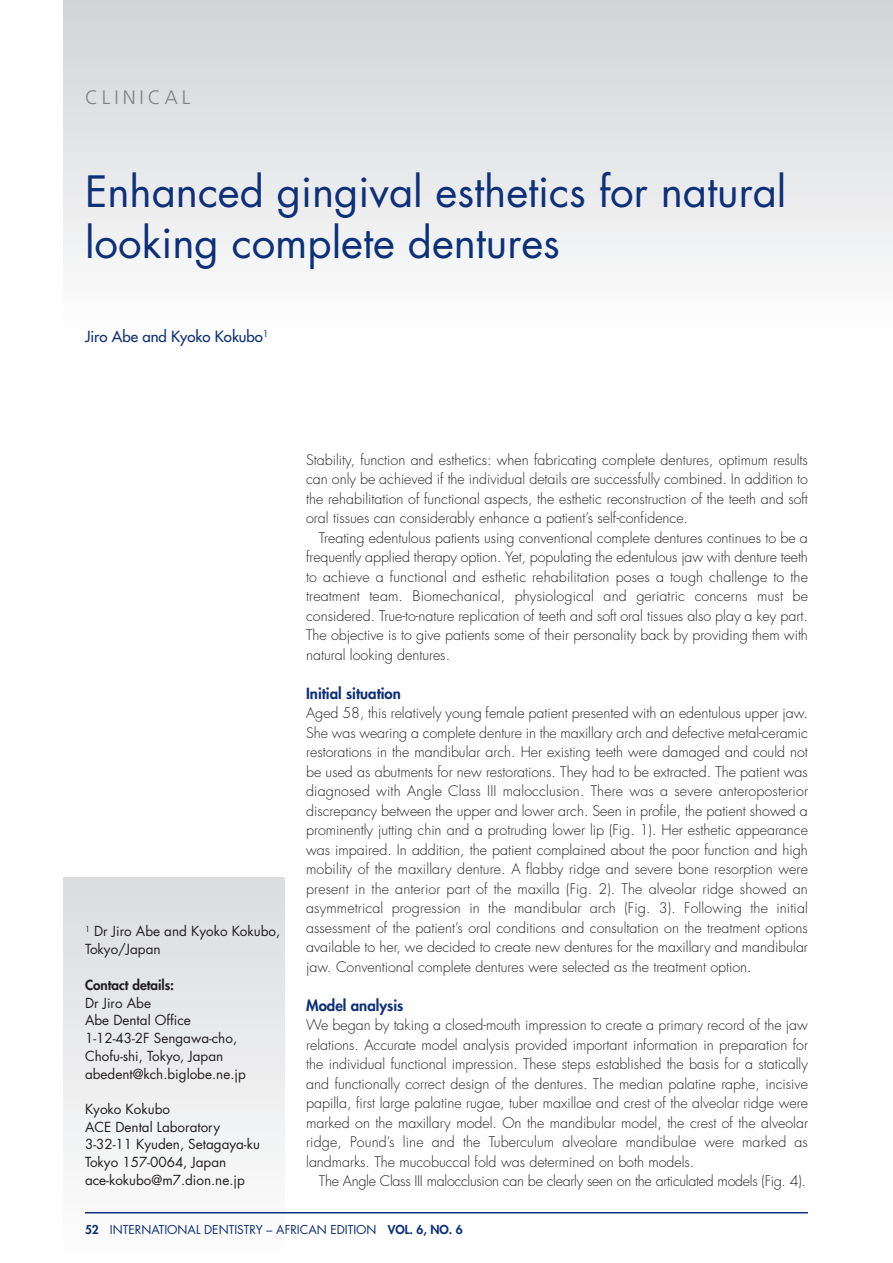
<style>
.page{position:relative;width:893px;height:1263px;background:#fff}
.page>*{position:absolute;margin:0;border:0;box-sizing:border-box;transform-origin:0 0}
.t1{font:42px/51px "Futura";color:#0d3079}
.t2{font:300 19.5px "Frutiger";letter-spacing:.2em;color:#808285}
.t3{font:800 15px "Futura";color:#0d3079}
.t4{font:15px "Futura";color:#0d3079}
.t5{font:300 14.25px/19.5px "Futura";color:#231f20;text-align:justify}
.t6{font:300 14.25px "Futura";letter-spacing:-.02em;color:#231f20}
.t7{font:13.5px/17.7px "Futura";color:#231f20}
.t8{font:800 13.5px "Futura";color:#231f20}
.t9{font:12px "Futura";color:#0d3079}
.s1{font-weight:800}
</style>
<div class="page">
<div style="left:64px;top:877px;width:221px;height:386px;background:linear-gradient(to bottom,#dbdddf,#fcfcfd)"></div>
<div style="left:64px;top:0;width:829px;height:334px;background:linear-gradient(to bottom,#d2d3d6,#fdfdfe)"></div>
<hr style="left:85px;top:1212px;width:723px;height:1px;background:#0d3079">
<h2 class="t2" style="left:85px;top:89px;width:107px">CLINICAL</h2>
<h1 class="t1" style="left:85px;top:170px;width:703px">Enhanced gingival esthetics for natural looking complete dentures</h1>
<p class="t4" style="left:85px;top:329px;width:185px">Jiro Abe and Kyoko Kokubo<sup>1</sup></p>
<p class="t7" style="left:85px;top:924px;width:197px"><sup>1</sup> Dr Jiro Abe and Kyoko Kokubo,<br>Tokyo/Japan</p>
<p class="t8" style="left:85px;top:978px;width:91px">Contact details:</p>
<p class="t7" style="left:85px;top:995px;width:162px">Dr Jiro Abe<br>Abe Dental Office<br>1-12-43-2F Sengawa-cho,<br>Chofu-shi, Tokyo, Japan abedent@kch.biglobe.ne.jp</p>
<p class="t7" style="left:85px;top:1101px;width:176px">Kyoko Kokubo<br>ACE Dental Laboratory<br>3-32-11 Kyuden, Setagaya-ku<br>Tokyo 157-0064, Japan ace-kokubo@m7.dion.ne.jp</p>
<p class="t5" style="left:306px;top:451px;width:503px">Stability, function and esthetics: when fabricating complete dentures, optimum results can only be achieved if the individual details are successfully combined. In addition to the rehabilitation of functional aspects, the esthetic reconstruction of the teeth and soft oral tissues can considerably enhance a patient’s self-confidence.</p>
<p class="t5" style="left:306px;top:529px;width:503px;text-indent:13px">Treating edentulous patients using conventional complete dentures continues to be a frequently applied therapy option. Yet, populating the edentulous jaw with denture teeth to achieve a functional and esthetic rehabilitation poses a tough challenge to the treatment team. Biomechanical, physiological and geriatric concerns must be considered. True-to-nature replication of teeth and soft oral tissues also play a key part.<br>The objective is to give patients some of their personality back by providing them with natural looking dentures.</p>
<p class="t3" style="left:306px;top:686px;width:96px">Initial situation</p>
<p class="t5" style="left:306px;top:705px;width:503px">Aged 58, this relatively young female patient presented with an edentulous upper jaw.<br>She was wearing a complete denture in the maxillary arch and defective metal-ceramic restorations in the mandibular arch. Her existing teeth were damaged and could not be used as abutments for new restorations. They had to be extracted. The patient was diagnosed with Angle Class III malocclusion. There was a severe anteroposterior discrepancy between the upper and lower arch. Seen in profile, the patient showed a prominently jutting chin and a protruding lower lip (Fig. 1). Her esthetic appearance was impaired. In addition, the patient complained about the poor function and high mobility of the maxillary denture. A flabby ridge and severe bone resorption were present in the anterior part of the maxilla (Fig. 2). The alveolar ridge showed an asymmetrical progression in the mandibular arch (Fig. 3). Following the initial assessment of the patient’s oral conditions and consultation on the treatment options available to her, we decided to create new dentures for the maxillary and mandibular jaw. Conventional complete dentures were selected as the treatment option.</p>
<p class="t3" style="left:306px;top:998px;width:99px">Model analysis</p>
<p class="t5" style="left:306px;top:1017px;width:503px">We began by taking a closed-mouth impression to create a primary record of the jaw relations. Accurate model analysis provided important information in preparation for the individual functional impression. These steps established the basis for a statically and functionally correct design of the dentures. The median palatine raphe, incisive papilla, first large palatine rugae, tuber maxillae and crest of the alveolar ridge were marked on the maxillary model. On the mandibular model, the crest of the alveolar ridge, Pound’s line and the Tuberculum alveolare mandibulae were marked as landmarks. The mucobuccal fold was determined on both models.</p>
<p class="t6" style="left:319px;top:1175px;width:488px">The Angle Class III malocclusion can be clearly seen on the articulated models (Fig. 4).</p>
<p class="t9" style="left:85px;top:1224px;width:379px"><span class="s1">52</span> INTERNATIONAL DENTISTRY – AFRICAN EDITION <span class="s1">VOL. 6, NO. 6</span></p>
</div>
